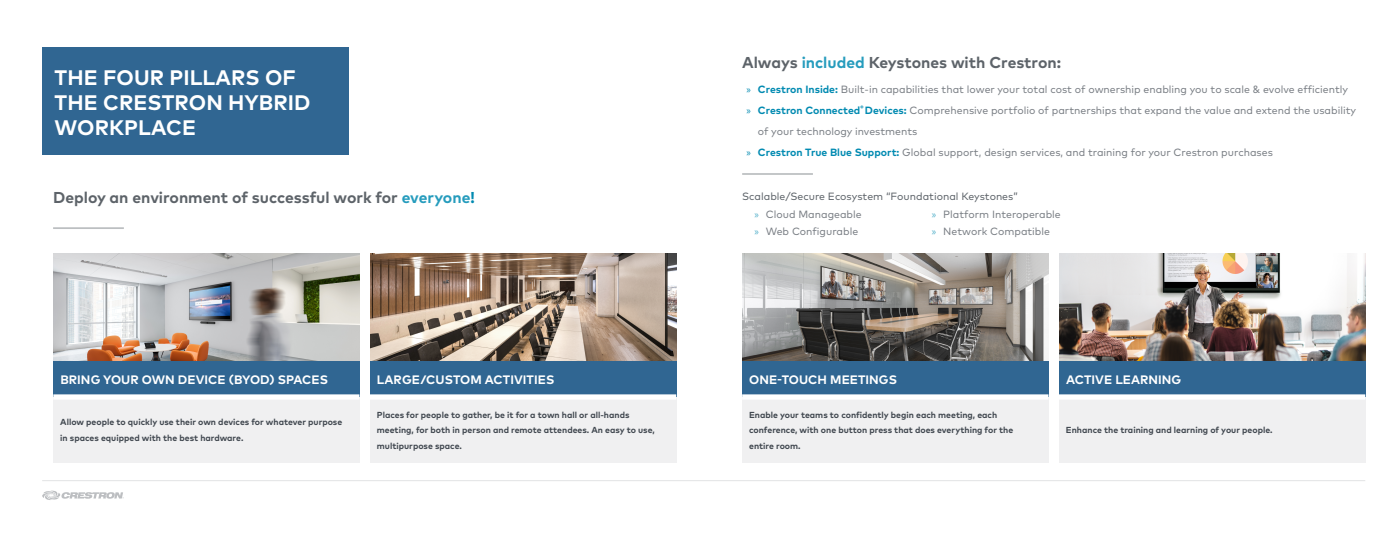
<style>
.page{position:relative;width:1400px;height:536px;background:#fff}
.page>*{position:absolute;margin:0;border:0;box-sizing:border-box;transform-origin:0 0}
.t1{font:700 21px/25.2px "Mark Pro";letter-spacing:.005em;color:#fff}
.t2{font:700 15.75px "Mark Pro";color:#5d6369}
.t3{font:700 12.25px "Mark Pro";letter-spacing:.005em;color:#fff}
.t4{font:10.5px/17.5px "Mark Pro";color:#797e84}
.t5{font:10.5px/17.5px "Mark Pro";color:#5d6369}
.t6{font:700 8.75px/15.8px "Mark Pro";color:#40474f}
.s1{color:#269cbd}
.s2{color:#008ab1}
.s3{font-family:"Myriad Pro";color:#008ab1}
.s4{font-weight:700;color:#008ab1}
.s5{font-family:"Myriad Pro";color:#4dadc8}
.s6{color:#797e84}
</style>
<div class="page">
<hr style="left:42px;top:480px;width:1323px;height:1px;background:#e2e3e4">
<svg style="left:42px;top:490px;width:82px;height:10px"></svg>
<div style="left:42px;top:47px;width:306px;height:108px;background:#306692"></div>
<hr style="left:53px;top:227px;width:71px;height:2px;background:#bcbfc1">
<hr style="left:742px;top:173px;width:71px;height:2px;background:#bcbfc1">
<img style="left:53px;top:253px;width:306px;height:109px">
<img style="left:742px;top:253px;width:306px;height:109px">
<img style="left:370px;top:253px;width:306px;height:109px">
<img style="left:1059px;top:253px;width:306px;height:109px">
<div style="left:53px;top:362px;width:306px;height:35px;background:#306692"></div>
<div style="left:53px;top:397px;width:306px;height:65px;background:#f0f0f1"></div>
<div style="left:53px;top:394px;width:306px;height:5px;background:#fff"></div>
<div style="left:742px;top:362px;width:306px;height:35px;background:#306692"></div>
<div style="left:742px;top:397px;width:306px;height:65px;background:#f0f0f1"></div>
<div style="left:742px;top:394px;width:306px;height:5px;background:#fff"></div>
<div style="left:1059px;top:362px;width:306px;height:35px;background:#306692"></div>
<div style="left:1059px;top:397px;width:306px;height:65px;background:#f0f0f1"></div>
<div style="left:1059px;top:394px;width:306px;height:5px;background:#fff"></div>
<div style="left:370px;top:362px;width:306px;height:35px;background:#306692"></div>
<div style="left:370px;top:397px;width:306px;height:65px;background:#f0f0f1"></div>
<div style="left:370px;top:394px;width:306px;height:5px;background:#fff"></div>
<h1 class="t1" style="left:55px;top:63px;width:258px">THE FOUR PILLARS OF<br>THE CRESTRON HYBRID<br>WORKPLACE</h1>
<h2 class="t2" style="left:53px;top:185px;width:423px">Deploy an environment of successful work for <span class="s1">everyone</span><span class="s2">!</span></h2>
<h3 class="t3" style="left:60px;top:370px;width:269px">BRING YOUR OWN DEVICE (BYOD) SPACES</h3>
<p class="t6" style="left:60px;top:413px;width:283px">Allow people to quickly use their own devices for whatever purpose in spaces equipped with the best hardware.</p>
<h3 class="t3" style="left:377px;top:370px;width:179px">LARGE/CUSTOM ACTIVITIES</h3>
<p class="t6" style="left:377px;top:405px;width:279px">Places for people to gather, be it for a town hall or all-hands meeting, for both in person and remote attendees. An easy to use, multipurpose space.</p>
<h2 class="t2" style="left:742px;top:50px;width:320px">Always <span class="s1">included</span> Keystones with Crestron:</h2>
<p class="t4" style="left:747px;top:80px;width:603px"><span class="s3">»</span> <span class="s4">Crestron Inside:</span> Built-in capabilities that lower your total cost of ownership enabling you to scale &amp; evolve efficiently</p>
<p class="t4" style="left:747px;top:100px;width:611px"><span class="s3">»</span> <span class="s4">Crestron Connected</span><sup>®</sup> <span class="s4">Devices:</span> Comprehensive portfolio of partnerships that expand the value and extend the usability</p>
<p class="t4" style="left:758px;top:121px;width:161px">of your technology investments</p>
<p class="t4" style="left:747px;top:142px;width:528px"><span class="s3">»</span> <span class="s4">Crestron True Blue Support:</span> Global support, design services, and training for your Crestron purchases</p>
<p class="t5" style="left:754px;top:187px;width:265px;text-indent:-12px">Scalable/Secure Ecosystem “Foundational Keystones” <span class="s5">»</span> <span class="s6">Cloud Manageable<br></span><span class="s5">»</span> <span class="s6">Web Configurable</span></p>
<p class="t4" style="left:932px;top:204px;width:130px"><span class="s5">»</span> Platform Interoperable <span class="s5">»</span> Network Compatible</p>
<h3 class="t3" style="left:749px;top:370px;width:149px">ONE-TOUCH MEETINGS</h3>
<p class="t6" style="left:749px;top:405px;width:266px">Enable your teams to confidently begin each meeting, each conference, with one button press that does everything for the entire room.</p>
<h3 class="t3" style="left:1066px;top:370px;width:117px">ACTIVE LEARNING</h3>
<p class="t6" style="left:1066px;top:421px;width:208px">Enhance the training and learning of your people.</p>
</div>
